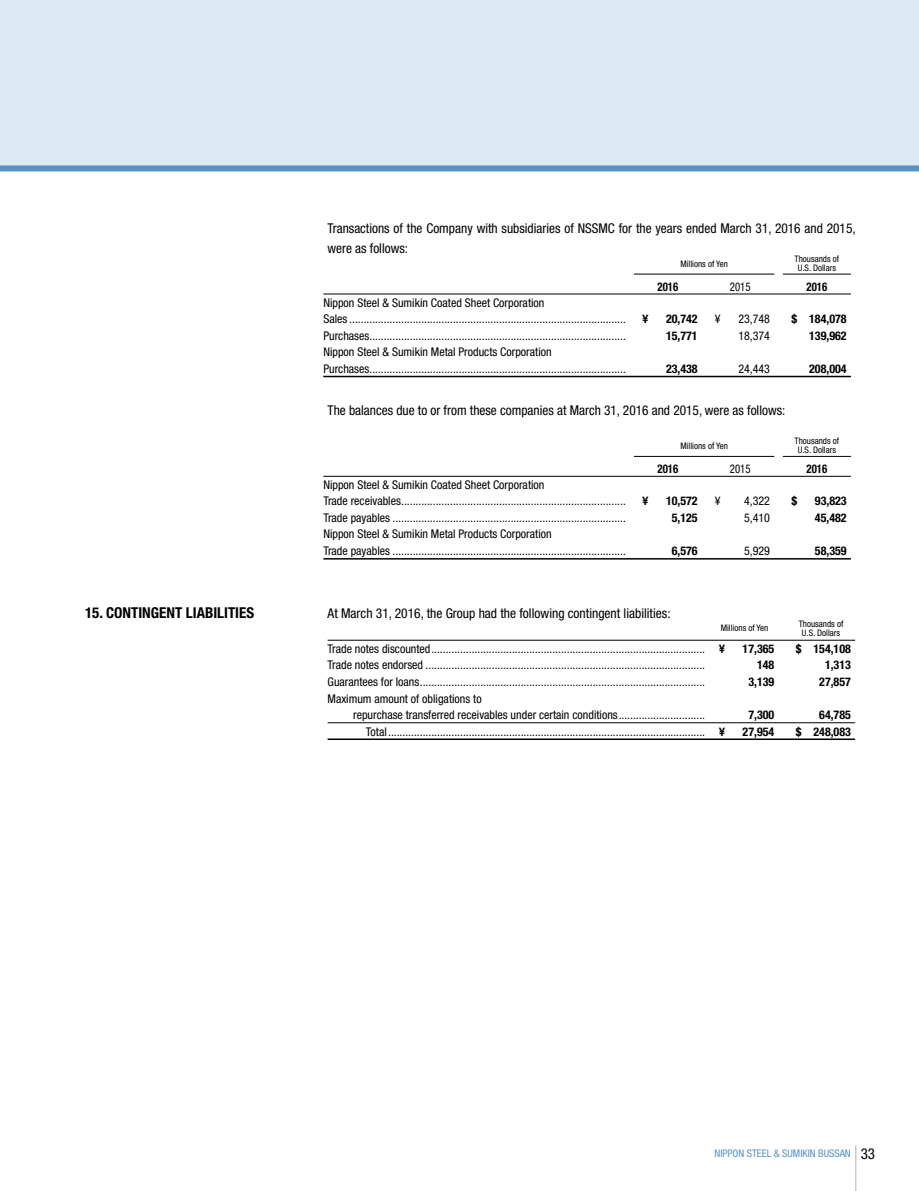
<style>
.page{position:relative;width:919px;height:1191px;background:#fff}
.page>*{position:absolute;margin:0;border:0;box-sizing:border-box;transform-origin:0 0}
.t1{font:700 condensed 15px "Helvetica Neue";color:#000}
.t2{font:condensed 13.5px/20.2px "Helvetica Neue";color:#000}
.t3{font:condensed 12px/16.5px "Helvetica Neue";color:#000}
.t4{font:700 condensed 12px/16.5px "Helvetica Neue";color:#000;text-align:right}
.t5{font:700 condensed 12px "Helvetica Neue";color:#000;scale:.9 1}
.t6{font:condensed 12px "Helvetica Neue";color:#000;scale:.9 1}
.t7{font:condensed 10.5px "Helvetica Neue";color:#5792c5}
.t8{font:condensed 9px/9px "Helvetica Neue";color:#000;text-align:center}
.s1{font-size:15px;color:#000}
</style>
<div class="page">
<hr style="left:854px;top:1145px;width:2px;height:46px;background:#c9caca">
<div style="left:0;top:0;width:918px;height:168px;background:#dde9f3"></div>
<div style="left:0;top:165px;width:918px;height:6px;background:#5792c5"></div>
<hr style="left:327px;top:640px;width:528px;height:1px;background:#000">
<hr style="left:327px;top:722px;width:528px;height:1px;background:#000">
<hr style="left:327px;top:738px;width:528px;height:2px;background:#000">
<hr style="left:634px;top:274px;width:140px;height:1px;background:#000">
<hr style="left:782px;top:274px;width:68px;height:1px;background:#000">
<hr style="left:323px;top:294px;width:527px;height:1px;background:#000">
<hr style="left:323px;top:376px;width:527px;height:1px;background:#000">
<hr style="left:634px;top:456px;width:140px;height:1px;background:#000">
<hr style="left:782px;top:456px;width:68px;height:1px;background:#000">
<hr style="left:323px;top:476px;width:527px;height:1px;background:#000">
<hr style="left:323px;top:558px;width:527px;height:1px;background:#000">
<p class="t2" style="left:327px;top:218px;width:529px">Transactions of the Company with subsidiaries of NSSMC for the years ended March 31, 2016 and 2015, were as follows:</p>
<p class="t8" style="left:680px;top:259px;width:49px">Millions of Yen</p>
<p class="t8" style="left:794px;top:254px;width:46px">Thousands of<br>U.S. Dollars</p>
<p class="t3" style="left:323px;top:294px;width:304px">Nippon Steel &amp; Sumikin Coated Sheet Corporation<br>Sales ................................................................................................<br>Purchases.........................................................................................<br>Nippon Steel &amp; Sumikin Metal Products Corporation Purchases.........................................................................................</p>
<p class="t5" style="left:657px;top:279px;width:25px">2016</p>
<p class="t6" style="left:729px;top:280px;width:25px">2015</p>
<p class="t5" style="left:806px;top:279px;width:25px">2016</p>
<p class="t4" style="left:642px;top:310px;width:7px">¥</p>
<p class="t4" style="left:666px;top:310px;width:33px;text-align:left">20,742<br>15,771</p>
<p class="t4" style="left:666px;top:360px;width:33px">23,438</p>
<p class="t3" style="left:714px;top:310px;width:7px">¥</p>
<p class="t3" style="left:738px;top:310px;width:33px">23,748<br>18,374</p>
<p class="t3" style="left:738px;top:360px;width:33px">24,443</p>
<p class="t4" style="left:791px;top:310px;width:57px">$ 184,078<br>139,962</p>
<p class="t4" style="left:809px;top:360px;width:39px">208,004</p>
<p class="t2" style="left:327px;top:400px;width:459px">The balances due to or from these companies at March 31, 2016 and 2015, were as follows:</p>
<p class="t8" style="left:680px;top:441px;width:49px">Millions of Yen</p>
<p class="t8" style="left:794px;top:437px;width:46px">Thousands of<br>U.S. Dollars</p>
<p class="t3" style="left:323px;top:476px;width:304px">Nippon Steel &amp; Sumikin Coated Sheet Corporation<br>Trade receivables..............................................................................<br>Trade payables .................................................................................<br>Nippon Steel &amp; Sumikin Metal Products Corporation<br>Trade payables .................................................................................</p>
<p class="t5" style="left:657px;top:461px;width:25px">2016</p>
<p class="t6" style="left:729px;top:462px;width:25px">2015</p>
<p class="t5" style="left:806px;top:461px;width:25px">2016</p>
<p class="t4" style="left:642px;top:492px;width:7px">¥</p>
<p class="t4" style="left:666px;top:492px;width:33px;text-align:center">10,572<br>5,125</p>
<p class="t4" style="left:671px;top:542px;width:27px">6,576</p>
<p class="t3" style="left:714px;top:493px;width:7px">¥</p>
<p class="t3" style="left:744px;top:493px;width:27px">4,322<br>5,410</p>
<p class="t3" style="left:744px;top:542px;width:27px">5,929</p>
<p class="t4" style="left:791px;top:492px;width:7px">$</p>
<p class="t4" style="left:814px;top:492px;width:33px;text-align:left">93,823<br>45,482</p>
<p class="t4" style="left:814px;top:542px;width:33px">58,359</p>
<p class="t1" style="left:85px;top:603px;width:170px">15. CONTINGENT LIABILITIES</p>
<p class="t2" style="left:327px;top:603px;width:344px">At March 31, 2016, the Group had the following contingent liabilities:</p>
<p class="t3" style="left:327px;top:640px;width:379px;text-align:justify">Trade notes discounted...............................................................................................<br>Trade notes endorsed .................................................................................................<br>Guarantees for loans...................................................................................................<br>Maximum amount of obligations to</p>
<p class="t3" style="left:353px;top:706px;width:353px;text-align:right">repurchase transferred receivables under certain conditions..............................<br>Total..............................................................................................................</p>
<p class="t8" style="left:720px;top:623px;width:49px">Millions of Yen</p>
<p class="t8" style="left:798px;top:619px;width:46px">Thousands of<br>U.S. Dollars</p>
<p class="t4" style="left:719px;top:640px;width:7px">¥</p>
<p class="t4" style="left:742px;top:640px;width:33px">17,365<br>148<br>3,139</p>
<p class="t4" style="left:748px;top:706px;width:27px">7,300</p>
<p class="t4" style="left:719px;top:723px;width:7px">¥</p>
<p class="t4" style="left:742px;top:723px;width:33px">27,954</p>
<p class="t4" style="left:795px;top:640px;width:57px">$ 154,108<br>1,313<br>27,857</p>
<p class="t4" style="left:795px;top:706px;width:57px">64,785<br>$ 248,083</p>
<p class="t7" style="left:714px;top:1146px;width:162px">NIPPON STEEL &amp; SUMIKIN BUSSAN <span class="s1">33</span></p>
</div>
